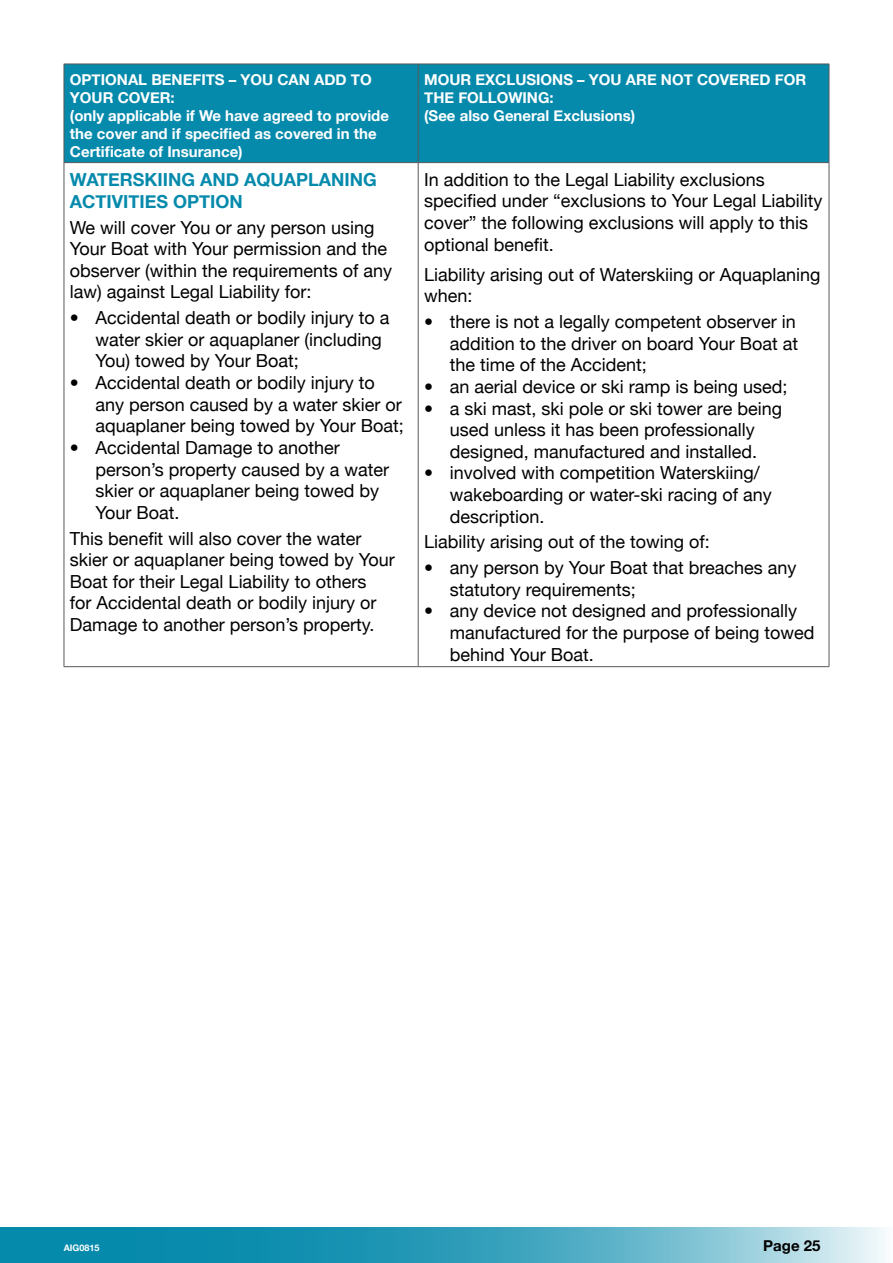
<style>
.page{position:relative;width:893px;height:1263px;background:#fff}
.page>*{position:absolute;margin:0;border:0;box-sizing:border-box;transform-origin:0 0}
.t1{font:18px/21.6px "Helvetica Neue";color:#000}
.t2{font:700 18px/21.6px "Helvetica Neue";color:#068aac}
.t3{font:700 15px/18px "Helvetica Neue";color:#fff}
.t4{font:700 15px "Helvetica Neue";color:#000}
.t5{font:700 9px "Helvetica Neue";color:#fff}
</style>
<div class="page">
<svg style="left:0;top:1227px;width:886px;height:36px;background:#45a7c0"></svg>
<div style="left:65px;top:65px;width:764px;height:97px;background:#068aac"></div>
<hr style="left:64px;top:163px;width:1px;height:503px;background:#58595b">
<hr style="left:418px;top:163px;width:1px;height:503px;background:#58595b">
<hr style="left:829px;top:163px;width:1px;height:503px;background:#58595b">
<hr style="left:64px;top:666px;width:354px;height:1px;background:#58595b">
<hr style="left:418px;top:666px;width:411px;height:1px;background:#58595b">
<hr style="left:64px;top:64px;width:354px;height:1px;background:#58595b">
<hr style="left:64px;top:64px;width:1px;height:98px;background:#58595b">
<hr style="left:418px;top:64px;width:411px;height:1px;background:#58595b">
<hr style="left:418px;top:64px;width:1px;height:98px;background:#58595b">
<hr style="left:829px;top:64px;width:1px;height:98px;background:#58595b">
<hr style="left:64px;top:162px;width:354px;height:1px;background:#58595b">
<hr style="left:418px;top:162px;width:411px;height:1px;background:#58595b">
<p class="t3" style="left:70px;top:70px;width:321px">OPTIONAL BENEFITS – YOU CAN ADD TO<br>YOUR COVER:<br>(only applicable if We have agreed to provide the cover and if specified as covered in the<br>Certificate of Insurance)</p>
<p class="t3" style="left:424px;top:70px;width:384px">MOUR EXCLUSIONS – YOU ARE NOT COVERED FOR<br>THE FOLLOWING:<br>(See also General Exclusions)</p>
<p class="t2" style="left:70px;top:169px;width:308px">WATERSKIING AND AQUAPLANING<br>ACTIVITIES OPTION</p>
<p class="t1" style="left:70px;top:216px;width:324px">We will cover You or any person using Your Boat with Your permission and the observer (within the requirements of any law) against Legal Liability for:</p>
<p class="t1" style="left:95px;top:307px;width:296px;text-indent:-26px">• Accidental death or bodily injury to a water skier or aquaplaner (including<br>You) towed by Your Boat;</p>
<p class="t1" style="left:95px;top:372px;width:310px;text-indent:-26px">• Accidental death or bodily injury to any person caused by a water skier or aquaplaner being towed by Your Boat;</p>
<p class="t1" style="left:95px;top:436px;width:295px;text-indent:-26px">• Accidental Damage to another person’s property caused by a water skier or aquaplaner being towed by<br>Your Boat.</p>
<p class="t1" style="left:70px;top:527px;width:326px">This benefit will also cover the water skier or aquaplaner being towed by Your Boat for their Legal Liability to others<br>for Accidental death or bodily injury or Damage to another person’s property.</p>
<p class="t1" style="left:424px;top:168px;width:400px">In addition to the Legal Liability exclusions specified under “exclusions to Your Legal Liability cover” the following exclusions will apply to this optional benefit.</p>
<p class="t1" style="left:424px;top:263px;width:398px">Liability arising out of Waterskiing or Aquaplaning when:</p>
<p class="t1" style="left:450px;top:311px;width:350px;text-indent:-26px">• there is not a legally competent observer in addition to the driver on board Your Boat at the time of the Accident;</p>
<p class="t1" style="left:424px;top:375px;width:365px">• an aerial device or ski ramp is being used;</p>
<p class="t1" style="left:424px;top:397px;width:359px;text-align:center">• a ski mast, ski pole or ski tower are being used unless it has been professionally designed, manufactured and installed.</p>
<p class="t1" style="left:450px;top:462px;width:323px;text-indent:-26px">• involved with competition Waterskiing/ wakeboarding or water-ski racing of any description.</p>
<p class="t1" style="left:424px;top:531px;width:287px">Liability arising out of the towing of:</p>
<p class="t1" style="left:450px;top:557px;width:348px;text-indent:-26px">• any person by Your Boat that breaches any statutory requirements;</p>
<p class="t1" style="left:450px;top:600px;width:366px;text-indent:-26px">• any device not designed and professionally manufactured for the purpose of being towed behind Your Boat.</p>
<p class="t5" style="left:64px;top:1243px;width:37px">AIG0815</p>
<p class="t4" style="left:763px;top:1237px;width:59px">Page 25</p>
</div>
